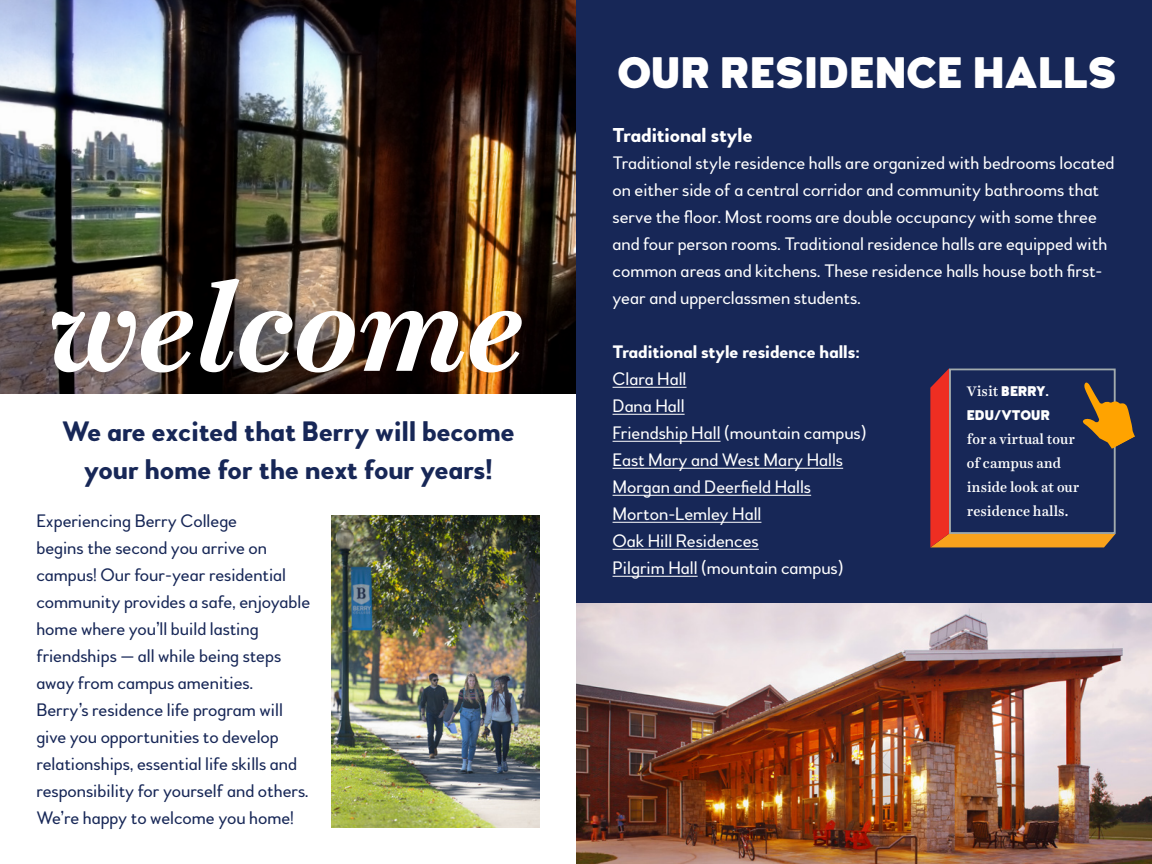
<style>
.page{position:relative;width:1152px;height:864px;background:#fff}
.page>*{position:absolute;margin:0;border:0;box-sizing:border-box;transform-origin:0 0}
.t1{font:italic 700 120px "Harriet Text";color:#fff}
.t2{font:900 44px "Woodford Bourne";color:#fff}
.t3{font:700 28px/38px "Woodford Bourne";color:#172757;text-align:center}
.t4{font:700 20px "Woodford Bourne";color:#fff}
.t5{font:18px/27px "Woodford Bourne";color:#fff}
.t6{font:18px/27px "Woodford Bourne";color:#172757}
.t7{font:700 18px "Woodford Bourne";color:#fff}
.t8{font:500 14px/24px "Harriet Text";color:#fff}
.t9{font:900 14px/24px "Woodford Bourne";color:#fff}
.s1{font-family:"Harriet Text";font-weight:500}
</style>
<div class="page">
<div style="left:577px;top:0;width:575px;height:864px;background:#172757"></div>
<img style="left:0;top:0;width:576px;height:393px">
<img style="left:331px;top:515px;width:209px;height:313px">
<hr style="left:613px;top:387px;width:74px;height:1px;background:#fff">
<hr style="left:613px;top:414px;width:72px;height:1px;background:#fff">
<hr style="left:613px;top:441px;width:108px;height:1px;background:#fff">
<hr style="left:613px;top:468px;width:230px;height:1px;background:#fff">
<hr style="left:613px;top:495px;width:198px;height:1px;background:#fff">
<hr style="left:613px;top:522px;width:148px;height:1px;background:#fff">
<hr style="left:613px;top:549px;width:146px;height:1px;background:#fff">
<hr style="left:613px;top:576px;width:85px;height:1px;background:#fff">
<img style="left:576px;top:603px;width:576px;height:261px">
<svg style="left:930px;top:368px;width:205px;height:179px"></svg>
<h1 class="t1" style="left:48px;top:246px;width:477px">welcome</h1>
<h3 class="t3" style="left:62px;top:413px;width:454px">We are excited that Berry will become your home for the next four years!</h3>
<p class="t6" style="left:36px;top:508px;width:275px">Experiencing Berry College<br>begins the second you arrive on campus! Our four-year residential community provides a safe, enjoyable home where you’ll build lasting friendships — all while being steps away from campus amenities.<br>Berry’s residence life program will give you opportunities to develop relationships, essential life skills and responsibility for yourself and others.<br>We’re happy to welcome you home!</p>
<h2 class="t2" style="left:617px;top:47px;width:500px">OUR RESIDENCE HALLS</h2>
<p class="t4" style="left:613px;top:124px;width:142px">Traditional style</p>
<p class="t5" style="left:613px;top:150px;width:504px">Traditional style residence halls are organized with bedrooms located on either side of a central corridor and community bathrooms that serve the floor. Most rooms are double occupancy with some three and four person rooms. Traditional residence halls are equipped with common areas and kitchens. These residence halls house both first&shy;year and upperclassmen students.</p>
<p class="t7" style="left:613px;top:341px;width:249px">Traditional style residence halls:</p>
<p class="t5" style="left:613px;top:366px;width:255px">Clara Hall<br>Dana Hall<br>Friendship Hall (mountain campus)<br>East Mary and West Mary Halls<br>Morgan and Deerfield Halls<br>Morton-Lemley Hall<br>Oak Hill Residences<br>Pilgrim Hall (mountain campus)</p>
<p class="t9" style="left:967px;top:380px;width:85px"><span class="s1">Visit</span> BERRY.<br>EDU/VTOUR</p>
<p class="t8" style="left:967px;top:427px;width:114px">for a virtual tour of campus and inside look at our residence halls.</p>
</div>
